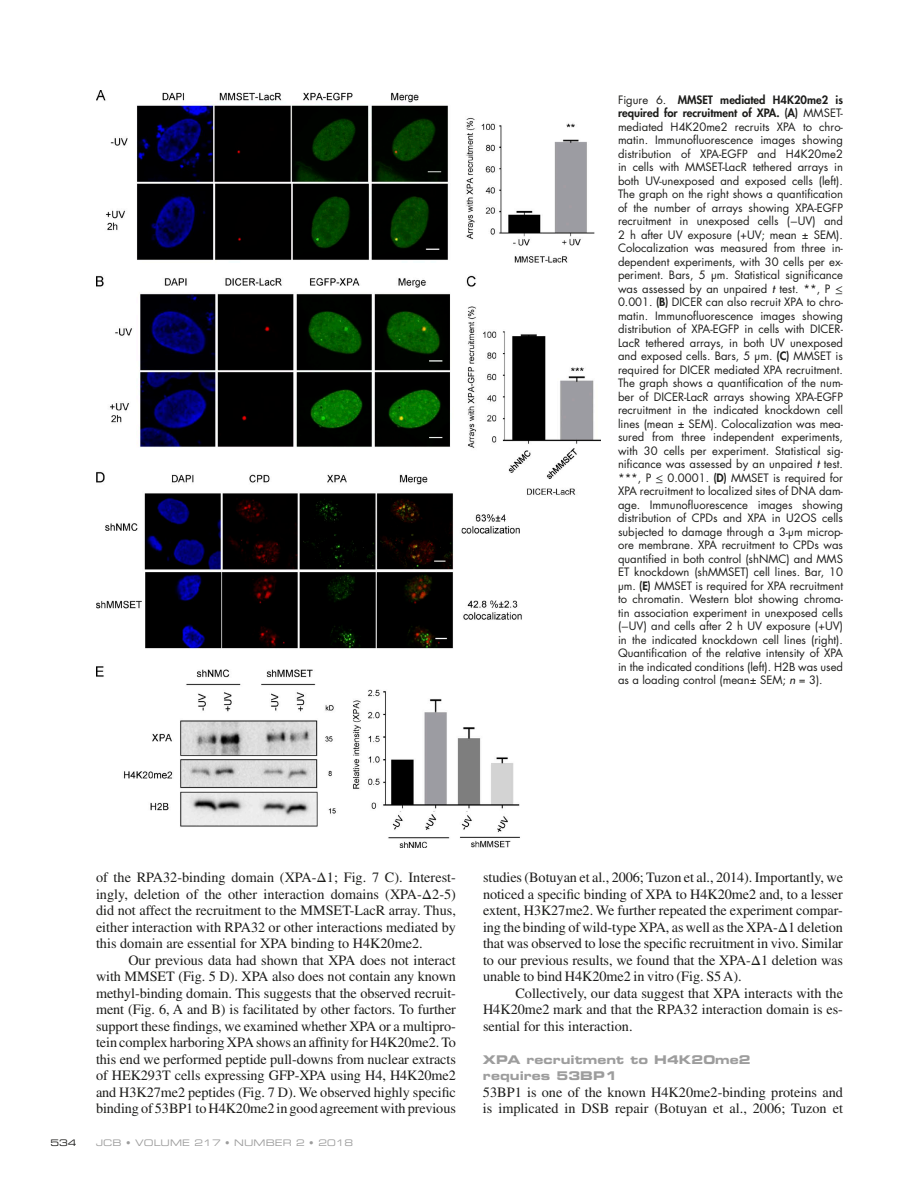
<style>
.page{position:relative;width:918px;height:1188px;background:#fff}
.page>*{position:absolute;margin:0;border:0;box-sizing:border-box;transform-origin:0 0}
.t1{font:14.25px/16.5px "Times LT Std";color:#1d1d1b;text-align:justify}
.t2{font:12px/16.5px "Eurostile LT Std Bold Ex 2";letter-spacing:.005em;color:#9d9d9d}
.t3{font:11.25px/13.5px "Futura Std";color:#1d1d1b;text-align:justify}
.t4{font:9px "Eurostile LT Std Ex 2";letter-spacing:.01em;color:#9d9d9d}
.t5{font:9px "Eurostile LT Std Ex 2";color:#1d1d1b}
.s1{font-weight:800}
.s2{font-family:"STIX General"}
.s3{font-weight:500;font-style:italic}
</style>
<div class="page">
<img style="left:96px;top:90px;width:504px;height:757px">
<p class="t3" style="left:618px;top:93px;width:227px">Figure 6. <span class="s1">MMSET mediated H4K20me2 is required for recruitment of XPA. (A)</span> MMSET&shy;mediated H4K20me2 recruits XPA to chro&shy;matin. Immunofluorescence images showing distribution of XPA-EGFP and H4K20me2 in cells with MMSET-LacR tethered arrays in both UV-unexposed and exposed cells (left).<br>The graph on the right shows a quantification of the number of arrays showing XPA-EGFP recruitment in unexposed cells (<span class="s2">−</span>UV) and 2 h after UV exposure (+UV; mean ± SEM).<br>Colocalization was measured from three in&shy;dependent experiments, with 30 cells per ex&shy;periment. Bars, 5 µm. Statistical significance was assessed by an unpaired <span class="s3">t</span> test. **, P <span class="s2">≤ </span>0.001. <span class="s1">(B)</span> DICER can also recruit XPA to chro&shy;matin. Immunofluorescence images showing distribution of XPA-EGFP in cells with DICER-LacR tethered arrays, in both UV unexposed and exposed cells. Bars, 5 µm. <span class="s1">(C)</span> MMSET is required for DICER mediated XPA recruitment.<br>The graph shows a quantification of the num&shy;ber of DICER-LacR arrays showing XPA-EGFP recruitment in the indicated knockdown cell lines (mean ± SEM). Colocalization was mea&shy;sured from three independent experiments, with 30 cells per experiment. Statistical sig&shy;nificance was assessed by an unpaired <span class="s3">t</span> test. ***, P <span class="s2">≤</span> 0.0001. <span class="s1">(D)</span> MMSET is required for XPA recruitment to localized sites of DNA dam&shy;age. Immunofluorescence images showing distribution of CPDs and XPA in U2OS cells subjected to damage through a 3-µm microp&shy;ore membrane. XPA recruitment to CPDs was quantified in both control (shNMC) and MMS ET knockdown (shMMSET) cell lines. Bar, 10 µm. <span class="s1">(E)</span> MMSET is required for XPA recruitment to chromatin. Western blot showing chroma&shy;tin association experiment in unexposed cells (<span class="s2">−</span>UV) and cells after 2 h UV exposure (+UV) in the indicated knockdown cell lines (right).<br>Quantification of the relative intensity of XPA in the indicated conditions (left). H2B was used as a loading control (mean± SEM; <span class="s3">n</span> = 3).</p>
<p class="t1" style="left:96px;top:869px;width:362px">of the RPA32-binding domain (XPA-<span class="s2">Δ</span>1; Fig. 7 C). Interest&shy;ingly, deletion of the other interaction domains (XPA-<span class="s2">Δ</span>2-5) did not affect the recruitment to the MMSET-LacR array. Thus, either interaction with RPA32 or other interactions mediated by this domain are essential for XPA binding to H4K20me2.</p>
<p class="t1" style="left:96px;top:951px;width:362px;text-indent:32px">Our previous data had shown that XPA does not interact with MMSET (Fig. 5 D). XPA also does not contain any known methyl-binding domain. This suggests that the observed recruit&shy;ment (Fig. 6, A and B) is facilitated by other factors. To further support these findings, we examined whether XPA or a multipro&shy;tein complex harboring XPA shows an affinity for H4K20me2. To this end we performed peptide pull-downs from nuclear extracts of HEK293T cells expressing GFP-XPA using H4, H4K20me2 and H3K27me2 peptides (Fig. 7 D). We observed highly specific binding of 53BP1 to H4K20me2 in good agreement with previous</p>
<p class="t5" style="left:50px;top:1136px;width:28px">534</p>
<p class="t4" style="left:96px;top:1136px;width:259px">JCB • VOLUME 217 • NUMBER 2 • 2018</p>
<p class="t1" style="left:483px;top:869px;width:362px">studies (Botuyan et al., 2006; Tuzon et al., 2014). Importantly, we noticed a specific binding of XPA to H4K20me2 and, to a lesser extent, H3K27me2. We further repeated the experiment compar&shy;ing the binding of wild-type XPA, as well as the XPA-<span class="s2">Δ</span>1 deletion that was observed to lose the specific recruitment in vivo. Similar to our previous results, we found that the XPA-<span class="s2">Δ</span>1 deletion was unable to bind H4K20me2 in vitro (Fig. S5 A).</p>
<p class="t1" style="left:483px;top:984px;width:361px;text-indent:32px">Collectively, our data suggest that XPA interacts with the H4K20me2 mark and that the RPA32 interaction domain is es&shy;sential for this interaction.</p>
<p class="t2" style="left:483px;top:1051px;width:269px">XPA recruitment to H4K20me2 requires 53BP1</p>
<p class="t1" style="left:483px;top:1083px;width:362px">53BP1 is one of the known H4K20me2-binding proteins and is implicated in DSB repair (Botuyan et al., 2006; Tuzon et</p>
</div>
